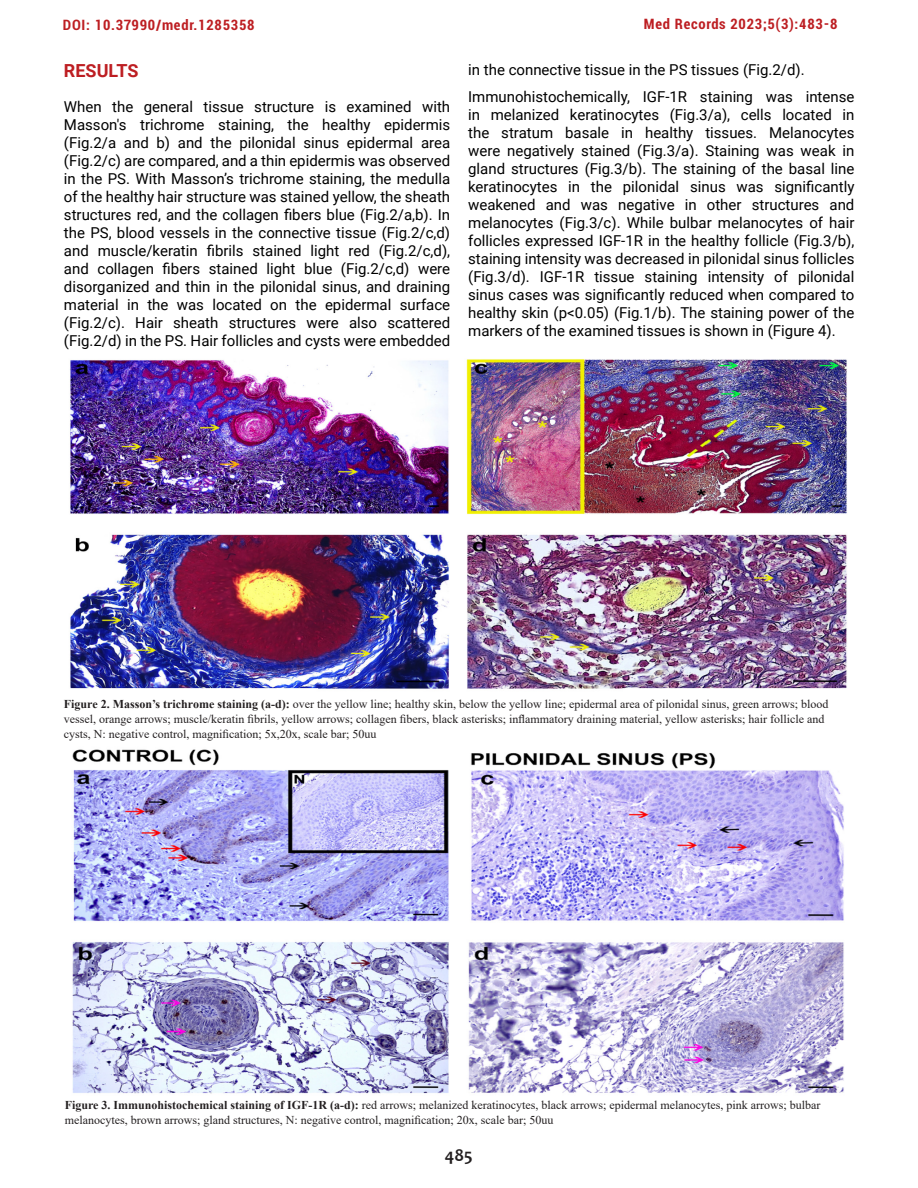
<style>
.page{position:relative;width:918px;height:1188px;background:#fff}
.page>*{position:absolute;margin:0;border:0;box-sizing:border-box;transform-origin:0 0}
.t1{font:700 18px "Roboto";color:#bd1e22}
.t2{font:700 18px "Candara";color:#231f20}
.t3{font:15px/18px "Roboto";color:#000;text-align:justify}
.t4{font:700 condensed 15px "Roboto";letter-spacing:.05em;color:#bd1e22}
.t5{font:12px/15px "Times New Roman";color:#231f20}
.s1{font-weight:700}
</style>
<div class="page">
<img style="left:70px;top:359px;width:777px;height:330px">
<img style="left:72px;top:749px;width:772px;height:345px">
<p class="t4" style="left:63px;top:14px;width:193px">DOI: 10.37990/medr.1285358</p>
<p class="t4" style="left:644px;top:14px;width:195px">Med Records 2023;5(3):483-8</p>
<p class="t1" style="left:64px;top:58px;width:76px">RESULTS</p>
<p class="t3" style="left:64px;top:97px;width:388px">When the general tissue structure is examined with Masson's trichrome staining, the healthy epidermis (Fig.2/a and b) and the pilonidal sinus epidermal area (Fig.2/c) are compared, and a thin epidermis was observed in the PS. With Masson’s trichrome staining, the medulla of the healthy hair structure was stained yellow, the sheath structures red, and the collagen fibers blue (Fig.2/a,b). In the PS, blood vessels in the connective tissue (Fig.2/c,d) and muscle/keratin fibrils stained light red (Fig.2/c,d), and collagen fibers stained light blue (Fig.2/c,d) were disorganized and thin in the pilonidal sinus, and draining material in the was located on the epidermal surface (Fig.2/c). Hair sheath structures were also scattered (Fig.2/d) in the PS. Hair follicles and cysts were embedded</p>
<p class="t3" style="left:468px;top:60px;width:338px">in the connective tissue in the PS tissues (Fig.2/d).</p>
<p class="t3" style="left:468px;top:87px;width:388px">Immunohistochemically, IGF-1R staining was intense in melanized keratinocytes (Fig.3/a), cells located in the stratum basale in healthy tissues. Melanocytes were negatively stained (Fig.3/a). Staining was weak in gland structures (Fig.3/b). The staining of the basal line keratinocytes in the pilonidal sinus was significantly weakened and was negative in other structures and melanocytes (Fig.3/c). While bulbar melanocytes of hair follicles expressed IGF-1R in the healthy follicle (Fig.3/b), staining intensity was decreased in pilonidal sinus follicles (Fig.3/d). IGF-1R tissue staining intensity of pilonidal sinus cases was significantly reduced when compared to healthy skin (p&lt;0.05) (Fig.1/b). The staining power of the markers of the examined tissues is shown in (Figure 4).</p>
<p class="t5" style="left:64px;top:696px;width:766px"><span class="s1">Figure 2. Masson’s trichrome staining (a-d):</span> over the yellow line; healthy skin, below the yellow line; epidermal area of pilonidal sinus, green arrows; blood vessel, orange arrows; muscle/keratin fibrils, yellow arrows; collagen fibers, black asterisks; inflammatory draining material, yellow asterisks; hair follicle and cysts, N: negative control, magnification; 5x,20x, scale bar; 50uu</p>
<p class="t5" style="left:65px;top:1097px;width:757px"><span class="s1">Figure 3. Immunohistochemical staining of IGF-1R (a-d):</span> red arrows; melanized keratinocytes, black arrows; epidermal melanocytes, pink arrows; bulbar melanocytes, brown arrows; gland structures, N: negative control, magnification; 20x, scale bar; 50uu</p>
<p class="t2" style="left:445px;top:1143px;width:29px">485</p>
</div>
